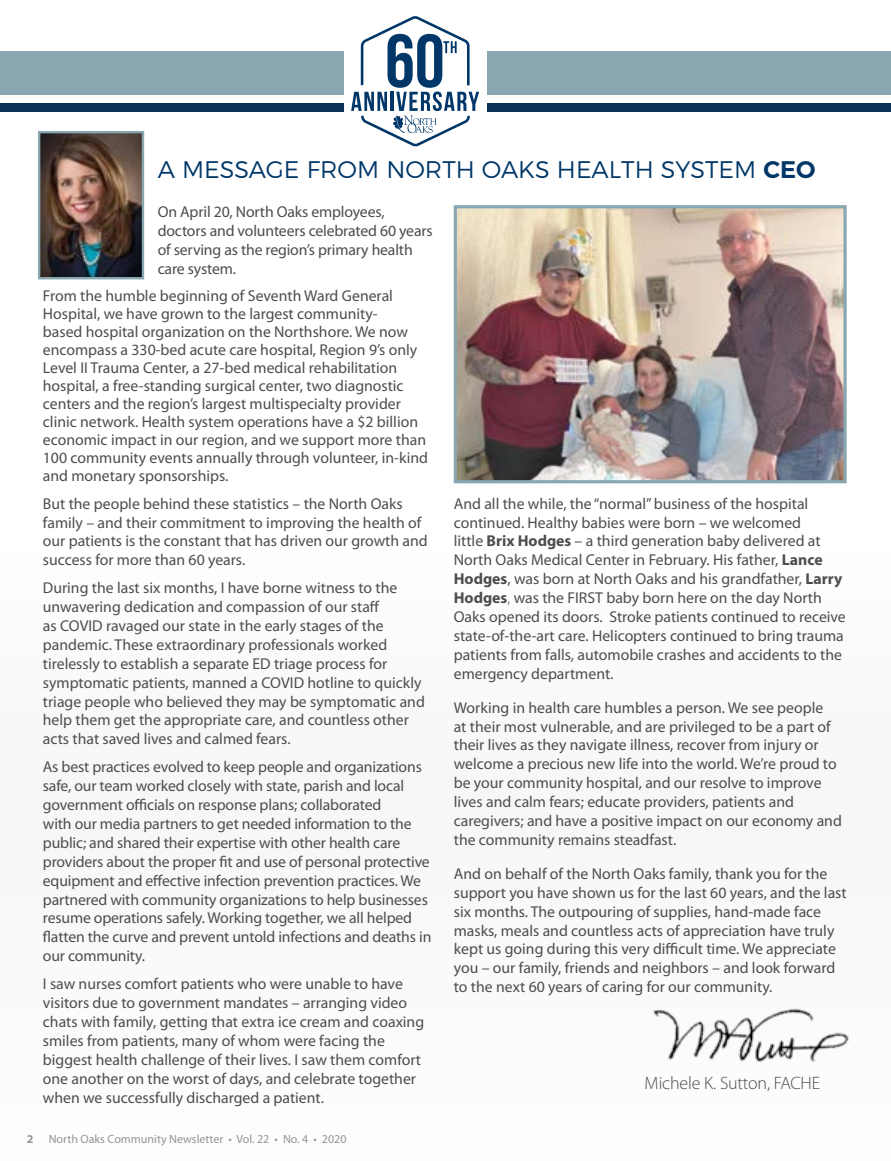
<style>
.page{position:relative;width:891px;height:1161px;background:#fff}
.page>*{position:absolute;margin:0;border:0;box-sizing:border-box;transform-origin:0 0}
.t1{font:300 24px "Montserrat";color:#003768}
.t2{font:300 18px "Myriad Pro";letter-spacing:-.01em;color:#4d4d4f}
.t3{font:15.75px/18.9px "Myriad Pro";color:#4d4d4f}
.t4{font:12px "Myriad Pro";color:#939598}
.t5{font:700 12px "Myriad Pro";color:#939598}
.s1{font-weight:600}
.s2{font-weight:700}
.s3{font-weight:300}
</style>
<div class="page">
<img style="left:41px;top:134px;width:100px;height:142px">
<div style="left:38px;top:131px;width:106px;height:148px;border:2px solid #88a7b0"></div>
<svg style="left:351px;top:16px;width:128px;height:130px"></svg>
<img style="left:458px;top:209px;width:385px;height:270px">
<div style="left:454px;top:205px;width:393px;height:278px;border:3px solid #88a7b0"></div>
<img style="left:653px;top:1008px;width:196px;height:54px">
<div style="left:0;top:51px;width:343px;height:43px;background:#88a7b0"></div>
<div style="left:488px;top:51px;width:403px;height:43px;background:#88a7b0"></div>
<div style="left:0;top:103px;width:343px;height:8px;background:#0a3254"></div>
<div style="left:488px;top:103px;width:403px;height:8px;background:#0a3254"></div>
<h1 class="t1" style="left:158px;top:151px;width:659px">A MESSAGE FROM NORTH OAKS HEALTH SYSTEM <span class="s1">CEO</span></h1>
<p class="t3" style="left:158px;top:203px;width:277px">On April 20, North Oaks employees, doctors and volunteers celebrated 60 years of serving as the region’s primary health care system.</p>
<p class="t3" style="left:43px;top:287px;width:387px;line-height:18px">From the humble beginning of Seventh Ward General Hospital, we have grown to the largest community-<br>based hospital organization on the Northshore. We now encompass a 330-bed acute care hospital, Region 9’s only Level II Trauma Center, a 27-bed medical rehabilitation hospital, a free-standing surgical center, two diagnostic centers and the region’s largest multispecialty provider clinic network. Health system operations have a $2 billion economic impact in our region, and we support more than 100 community events annually through volunteer, in-kind and monetary sponsorships.</p>
<p class="t3" style="left:43px;top:494px;width:386px">But the people behind these statistics – the North Oaks family – and their commitment to improving the health of our patients is the constant that has driven our growth and success for more than 60 years.</p>
<p class="t3" style="left:43px;top:579px;width:383px">During the last six months, I have borne witness to the unwavering dedication and compassion of our staff<br>as COVID ravaged our state in the early stages of the pandemic. These extraordinary professionals worked tirelessly to establish a separate ED triage process for symptomatic patients, manned a COVID hotline to quickly triage people who believed they may be symptomatic and help them get the appropriate care, and countless other acts that saved lives and calmed fears.</p>
<p class="t3" style="left:43px;top:758px;width:390px">As best practices evolved to keep people and organizations safe, our team worked closely with state, parish and local government officials on response plans; collaborated<br>with our media partners to get needed information to the public; and shared their expertise with other health care providers about the proper fit and use of personal protective equipment and effective infection prevention practices. We partnered with community organizations to help businesses resume operations safely. Working together, we all helped flatten the curve and prevent untold infections and deaths in our community.</p>
<p class="t3" style="left:43px;top:975px;width:383px">I saw nurses comfort patients who were unable to have visitors due to government mandates – arranging video chats with family, getting that extra ice cream and coaxing smiles from patients, many of whom were facing the biggest health challenge of their lives. I saw them comfort one another on the worst of days, and celebrate together when we successfully discharged a patient.</p>
<p class="t5" style="left:27px;top:1133px;width:8px">2</p>
<p class="t4" style="left:49px;top:1133px;width:299px">North Oaks Community Newsletter • Vol. 22 • No. 4 • 2020</p>
<p class="t3" style="left:454px;top:494px;width:394px">And all the while, the “normal” business of the hospital continued. Healthy babies were born – we welcomed<br>little <span class="s2">Brix Hodges</span> – a third generation baby delivered at North Oaks Medical Center in February. His father, <span class="s2">Lance Hodges</span>, was born at North Oaks and his grandfather, <span class="s2">Larry Hodges</span><span class="s3">,</span> was the FIRST baby born here on the day North Oaks opened its doors. Stroke patients continued to receive state-of-the-art care. Helicopters continued to bring trauma patients from falls, automobile crashes and accidents to the emergency department.</p>
<p class="t3" style="left:454px;top:698px;width:390px">Working in health care humbles a person. We see people<br>at their most vulnerable, and are privileged to be a part of their lives as they navigate illness, recover from injury or welcome a precious new life into the world. We’re proud to be your community hospital, and our resolve to improve lives and calm fears; educate providers, patients and caregivers; and have a positive impact on our economy and the community remains steadfast.</p>
<p class="t3" style="left:454px;top:864px;width:394px">And on behalf of the North Oaks family, thank you for the support you have shown us for the last 60 years, and the last six months. The outpouring of supplies, hand-made face masks, meals and countless acts of appreciation have truly kept us going during this very difficult time. We appreciate you – our family, friends and neighbors – and look forward to the next 60 years of caring for our community.</p>
<p class="t2" style="left:645px;top:1073px;width:177px">Michele K. Sutton, FACHE</p>
</div>
